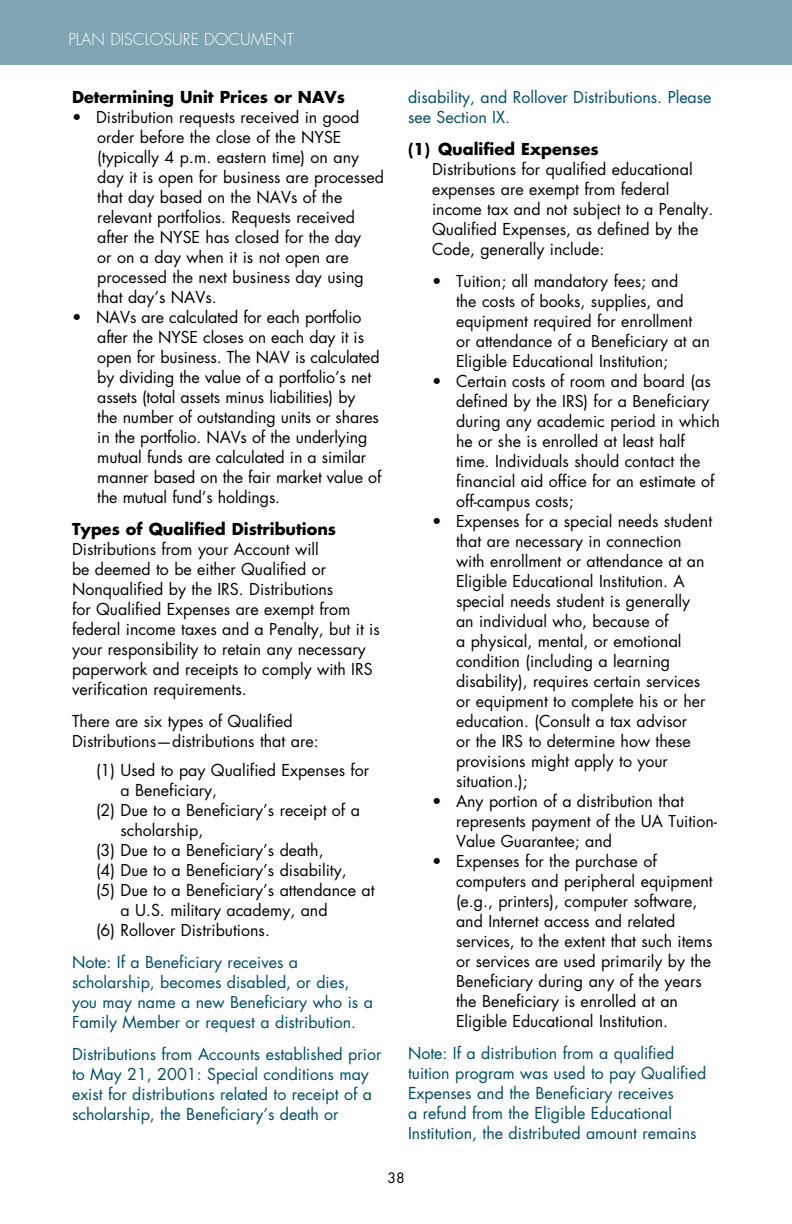
<style>
.page{position:relative;width:792px;height:1224px;background:#fff}
.page>*{position:absolute;margin:0;border:0;box-sizing:border-box;transform-origin:0 0}
.t1{font:16px/20px "Futura Std";color:#000}
.t2{font:16px/20px "Futura Std";color:#004a69}
.t3{font:700 16px "Futura Std";color:#000}
.t4{font:300 16px "Futura Std";color:#fff}
.t5{font:14px "Futura Std";color:#000}
</style>
<div class="page">
<div style="left:0;top:0;width:792px;height:64px;background:#80a5b4"></div>
<p class="t4" style="left:68px;top:30px;width:227px">PLAN DISCLOSURE DOCUMENT</p>
<p class="t3" style="left:72px;top:87px;width:274px">Determining Unit Prices or NAVs</p>
<p class="t1" style="left:97px;top:108px;width:288px;text-indent:-25px">• Distribution requests received in good order before the close of the NYSE (typically 4 p.m. eastern time) on any day it is open for business are processed that day based on the NAVs of the relevant portfolios. Requests received after the NYSE has closed for the day<br>or on a day when it is not open are processed the next business day using that day’s NAVs.</p>
<p class="t1" style="left:97px;top:308px;width:286px;text-indent:-25px">• NAVs are calculated for each portfolio after the NYSE closes on each day it is open for business. The NAV is calculated by dividing the value of a portfolio’s net assets (total assets minus liabilities) by<br>the number of outstanding units or shares in the portfolio. NAVs of the underlying mutual funds are calculated in a similar manner based on the fair market value of the mutual fund’s holdings.</p>
<p class="t3" style="left:72px;top:519px;width:266px">Types of Qualified Distributions</p>
<p class="t1" style="left:72px;top:540px;width:309px">Distributions from your Account will<br>be deemed to be either Qualified or Nonqualified by the IRS. Distributions<br>for Qualified Expenses are exempt from federal income taxes and a Penalty, but it is your responsibility to retain any necessary paperwork and receipts to comply with IRS verification requirements.</p>
<p class="t1" style="left:72px;top:712px;width:248px">There are six types of Qualified<br>Distributions—distributions that are:</p>
<p class="t1" style="left:96px;top:760px;width:275px">(1) Used to pay Qualified Expenses for</p>
<p class="t1" style="left:120px;top:780px;width:98px">a Beneficiary,</p>
<p class="t1" style="left:96px;top:800px;width:265px">(2) Due to a Beneficiary’s receipt of a</p>
<p class="t1" style="left:120px;top:820px;width:84px">scholarship,</p>
<p class="t1" style="left:96px;top:840px;width:229px">(3) Due to a Beneficiary’s death,</p>
<p class="t1" style="left:96px;top:860px;width:252px">(4) Due to a Beneficiary’s disability,</p>
<p class="t1" style="left:96px;top:880px;width:280px">(5) Due to a Beneficiary’s attendance at</p>
<p class="t1" style="left:120px;top:900px;width:209px">a U.S. military academy, and</p>
<p class="t1" style="left:96px;top:920px;width:175px">(6) Rollover Distributions.</p>
<p class="t2" style="left:72px;top:952px;width:302px">Note: If a Beneficiary receives a scholarship, becomes disabled, or dies, you may name a new Beneficiary who is a Family Member or request a distribution.</p>
<p class="t2" style="left:72px;top:1044px;width:311px">Distributions from Accounts established prior to May 21, 2001: Special conditions may exist for distributions related to receipt of a scholarship, the Beneficiary’s death or</p>
<p class="t2" style="left:408px;top:88px;width:305px">disability, and Rollover Distributions. Please see Section IX.</p>
<p class="t3" style="left:408px;top:139px;width:192px">(1) Qualified Expenses</p>
<p class="t1" style="left:432px;top:160px;width:283px">Distributions for qualified educational expenses are exempt from federal income tax and not subject to a Penalty.<br>Qualified Expenses, as defined by the Code, generally include:</p>
<p class="t1" style="left:456px;top:272px;width:255px;text-indent:-24px">• Tuition; all mandatory fees; and<br>the costs of books, supplies, and equipment required for enrollment or attendance of a Beneficiary at an Eligible Educational Institution;</p>
<p class="t1" style="left:456px;top:372px;width:265px;text-indent:-24px">• Certain costs of room and board (as defined by the IRS) for a Beneficiary during any academic period in which he or she is enrolled at least half time. Individuals should contact the financial aid office for an estimate of off-campus costs;</p>
<p class="t1" style="left:456px;top:512px;width:258px;text-indent:-24px">• Expenses for a special needs student that are necessary in connection with enrollment or attendance at an<br>Eligible Educational Institution. A special needs student is generally<br>an individual who, because of<br>a physical, mental, or emotional condition (including a learning disability), requires certain services or equipment to complete his or her education. (Consult a tax advisor<br>or the IRS to determine how these provisions might apply to your situation.);</p>
<p class="t1" style="left:456px;top:792px;width:263px;text-indent:-24px">• Any portion of a distribution that represents payment of the UA Tuition-<br>Value Guarantee; and</p>
<p class="t1" style="left:456px;top:852px;width:258px;text-indent:-24px">• Expenses for the purchase of computers and peripheral equipment (e.g., printers), computer software, and Internet access and related services, to the extent that such items or services are used primarily by the Beneficiary during any of the years the Beneficiary is enrolled at an Eligible Educational Institution.</p>
<p class="t2" style="left:408px;top:1044px;width:300px">Note: If a distribution from a qualified tuition program was used to pay Qualified Expenses and the Beneficiary receives<br>a refund from the Eligible Educational Institution, the distributed amount remains</p>
<p class="t5" style="left:387px;top:1169px;width:19px">38</p>
</div>
